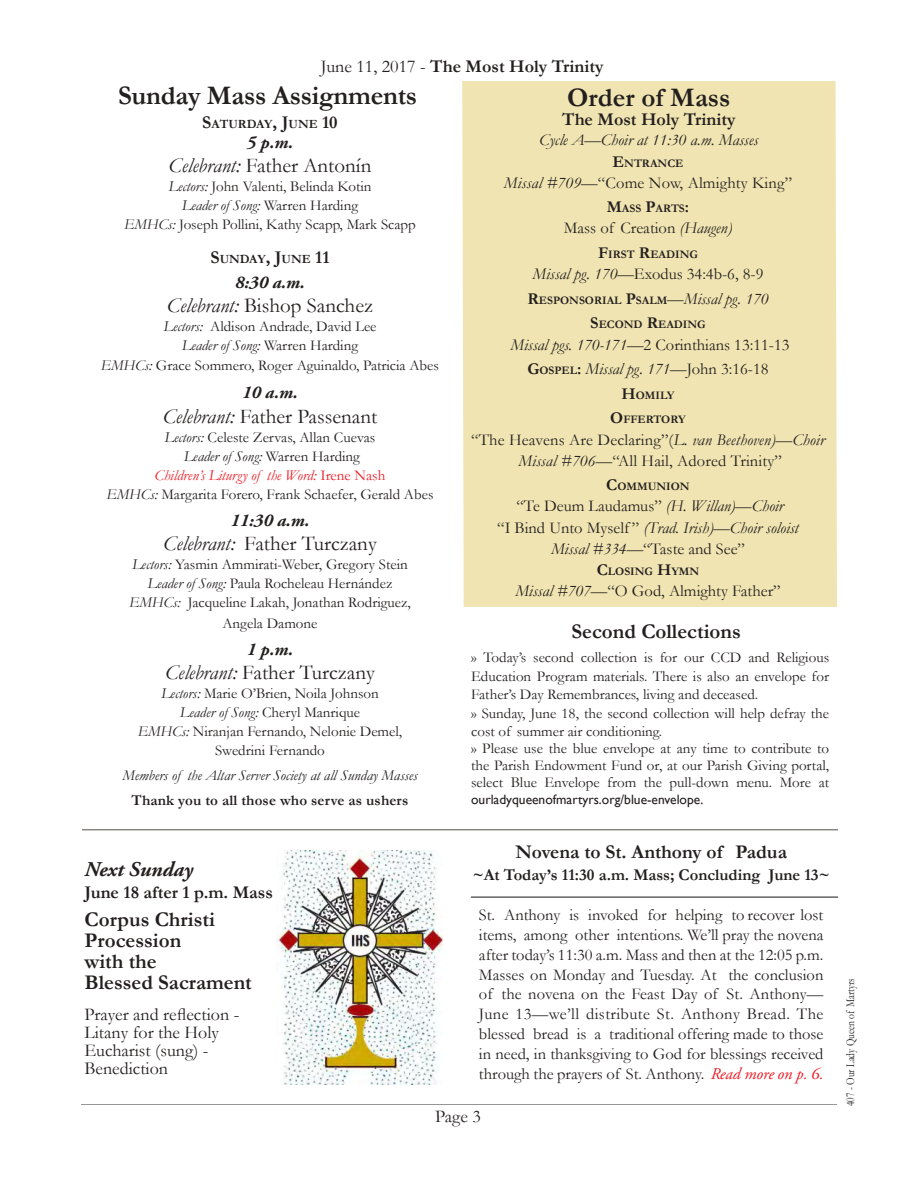
<style>
.page{position:relative;width:918px;height:1188px;background:#fff}
.page>*{position:absolute;margin:0;border:0;box-sizing:border-box;transform-origin:0 0}
.t1{font:700 27px "Garamond";letter-spacing:-.01em;color:#241f1f}
.t2{font:21px "Garamond";color:#241f1f}
.t3{font:700 21px/21px "Garamond";color:#241f1f}
.t4{font:italic 700 21px "Adobe Garamond Pro";color:#241f1f}
.t5{font:700 19.5px "Garamond";color:#241f1f}
.t6{font:700 18px "Garamond";color:#241f1f}
.t7{font:18px/18px "Garamond";color:#241f1f}
.t8{font:italic 700 18px "Adobe Garamond Pro";color:#241f1f}
.t9{font:16.5px/19.8px "Garamond";color:#241f1f;text-align:justify}
.t10{font:italic 16.5px/21.1px "Garamond";color:#241f1f;text-align:center}
.t11{font:700 16.5px "Garamond";color:#241f1f}
.t12{font:15px/19px "Garamond";color:#241f1f;text-align:center}
.t13{font:italic 15px "Garamond";color:#241f1f}
.t14{font:700 15px "Garamond";letter-spacing:.01em;color:#241f1f}
.t15{font:13.5px "Gill Sans";color:#241f1f}
.t16{font:700 12.6px "Garamond";color:#241f1f}
.t17{font:12px "Garamond";color:#241f1f;scale:.8 1}
.t18{font:700 11.55px/24.6px "Garamond";color:#241f1f;text-align:center}
.s1{font-weight:400}
.s2{font-size:18px}
.s3{font-style:italic}
.s4{font-style:italic;color:#ef1923}
.s5{color:#ef1923}
.s6{font-size:16.5px}
.s7{font-weight:400;font-size:16.5px}
.s8{font-weight:400;font-style:italic;font-size:16.5px}
.s9{font-style:normal}
.s10{font-weight:700;font-style:normal}
.s11{font-weight:700;font-style:normal;font-size:11.55px}
.s12{font-style:inherit}
.s13{font-family:"Adobe Garamond Pro";font-style:italic;color:#ef1923}
</style>
<div class="page">
<div style="left:462px;top:81px;width:375px;height:526px;background:#f0e5b2"></div>
<hr style="left:82px;top:829px;width:756px;height:1px;background:#524d4b">
<hr style="left:81px;top:1104px;width:756px;height:1px;background:#969698">
<hr style="left:471px;top:896px;width:367px;height:2px;background:#656365">
<img style="left:276px;top:851px;width:167px;height:233px">
<p class="t6" style="left:321px;top:54px;width:284px"><span class="s1">June 11, 2017 -</span> The Most Holy Trinity</p>
<h1 class="t1" style="left:118px;top:77px;width:301px">Sunday Mass Assignments</h1>
<h1 class="t1" style="left:567px;top:80px;width:165px">Order of Mass</h1>
<p class="t6" style="left:562px;top:107px;width:175px">The Most Holy Trinity</p>
<p class="t10" style="left:539px;top:129px;width:221px">Cycle A—Choir at 11:30 a.m. Masses</p>
<p class="t16" style="left:202px;top:115px;width:137px"><span class="s2">S</span>ATURDAY<span class="s2">, J</span>UNE <span class="s2">10</span></p>
<p class="t8" style="left:247px;top:132px;width:48px">5 p.m.</p>
<h2 class="t2" style="left:169px;top:152px;width:204px"><span class="s3">Celebrant:</span> Father Antonín</h2>
<p class="t12" style="left:124px;top:177px;width:293px"><span class="s3">Lectors:</span> John Valenti, Belinda Kotin<br><span class="s3">Leader of Song:</span> Warren Harding<br><span class="s3">EMHCs:</span> Joseph Pollini, Kathy Scapp, Mark Scapp</p>
<p class="t16" style="left:210px;top:251px;width:121px"><span class="s2">S</span>UNDAY<span class="s2">, J</span>UNE <span class="s2">11</span></p>
<p class="t8" style="left:235px;top:272px;width:71px">8:30 a.m.</p>
<h2 class="t2" style="left:167px;top:291px;width:208px"><span class="s3">Celebrant:</span> Bishop Sanchez</h2>
<p class="t12" style="left:163px;top:316px;width:215px"><span class="s3">Lectors:</span> Aldison Andrade, David Lee<br><span class="s3">Leader of Song:</span> Warren Harding</p>
<p class="t12" style="left:101px;top:356px;width:340px"><span class="s3">EMHCs:</span> Grace Sommero, Roger Aguinaldo, Patricia Abes</p>
<p class="t8" style="left:242px;top:382px;width:57px">10 a.m.</p>
<h2 class="t2" style="left:163px;top:402px;width:216px"><span class="s3">Celebrant:</span> Father Passenant</h2>
<p class="t12" style="left:106px;top:427px;width:329px"><span class="s3">Lectors:</span> Celeste Zervas, Allan Cuevas<br><span class="s3">Leader of Song:</span> Warren Harding<br><span class="s4">Children’s Liturgy of the Word:</span> <span class="s5">Irene Nash<br></span><span class="s3">EMHCs:</span> Margarita Forero, Frank Schaefer, Gerald Abes</p>
<p class="t8" style="left:231px;top:510px;width:80px">11:30 a.m.</p>
<h2 class="t2" style="left:163px;top:530px;width:215px"><span class="s3">Celebrant:</span> Father Turczany</h2>
<p class="t12" style="left:129px;top:555px;width:283px"><span class="s3">Lectors:</span> Yasmin Ammirati-Weber, Gregory Stein<br><span class="s3">Leader of Song:</span> Paula Rocheleau Hernández<br><span class="s3">EMHCs:</span> Jacqueline Lakah, Jonathan Rodriguez,</p>
<p class="t12" style="left:222px;top:613px;width:97px">Angela Damone</p>
<p class="t8" style="left:247px;top:639px;width:48px">1 p.m.</p>
<h2 class="t2" style="left:165px;top:659px;width:211px"><span class="s3">Celebrant:</span> Father Turczany</h2>
<p class="t12" style="left:138px;top:684px;width:266px"><span class="s3">Lectors:</span> Marie O’Brien, Noila Johnson<br><span class="s3">Leader of Song:</span> Cheryl Manrique<br><span class="s3">EMHCs:</span> Niranjan Fernando, Nelonie Demel, Swedrini Fernando</p>
<p class="t13" style="left:123px;top:765px;width:297px">Members of the Altar Server Society at all Sunday Masses</p>
<p class="t14" style="left:132px;top:790px;width:278px">Thank you to all those who serve as ushers</p>
<p class="t18" style="left:613px;top:151px;width:72px"><span class="s6">E</span>NTRANCE</p>
<p class="t9" style="left:504px;top:172px;width:290px"><span class="s3">Missal #709—</span>“Come Now, Almighty King”</p>
<p class="t18" style="left:607px;top:196px;width:84px"><span class="s6">M</span>ASS <span class="s6">P</span>ARTS<span class="s6">:</span></p>
<p class="t9" style="left:564px;top:218px;width:170px">Mass of Creation <span class="s3">(Haugen)</span></p>
<p class="t18" style="left:598px;top:242px;width:101px"><span class="s6">F</span>IRST <span class="s6">R</span>EADING</p>
<p class="t9" style="left:533px;top:264px;width:232px"><span class="s3">Missal pg. 170—</span>Exodus 34:4b-6, 8-9</p>
<p class="t18" style="left:527px;top:288px;width:243px"><span class="s6">R</span>ESPONSORIAL <span class="s6">P</span>SALM<span class="s7">—</span><span class="s8">Missal pg. 170<br></span><span class="s6">S</span>ECOND <span class="s6">R</span>EADING</p>
<p class="t10" style="left:511px;top:332px;width:280px;line-height:24.6px">Missal pgs. 170-171—<span class="s9">2 Corinthians 13:11-13<br></span><span class="s10">G</span><span class="s11">OSPEL</span><span class="s10">:</span> Missal pg. 171—<span class="s9">John 3:16-18</span></p>
<p class="t18" style="left:610px;top:383px;width:77px"><span class="s6">H</span>OMILY<br><span class="s6">O</span>FFERTORY</p>
<p class="t9" style="left:471px;top:428px;width:355px;line-height:21.1px;text-align:center">“The Heavens Are Declaring”(<span class="s3">L. van Beethoven)—Choir<br>Missal #706—</span>“All Hail, Adored Trinity”</p>
<p class="t18" style="left:606px;top:474px;width:85px"><span class="s6">C</span>OMMUNION</p>
<p class="t10" style="left:497px;top:495px;width:303px"><span class="s9">“Te Deum Laudamus”</span> (H. Willan)—Choir<br><span class="s9">“I Bind Unto Myself ”</span> (Trad. Irish)—Choir soloist<br>Missal #334—<span class="s9">“Taste and See”</span></p>
<p class="t18" style="left:597px;top:559px;width:104px"><span class="s6">C</span>LOSING <span class="s6">H</span>YMN</p>
<p class="t9" style="left:515px;top:580px;width:267px"><span class="s3">Missal #707</span><span class="s12">—“</span>O God, Almighty Father”</p>
<h2 class="t3" style="left:572px;top:621px;width:171px">Second Collections</h2>
<p class="t12" style="left:471px;top:648px;width:360px;line-height:18.5px;text-align:left">» Today’s second collection is for our CCD and Religious Education Program materials. There is also an envelope for Father’s Day Remembrances, living and deceased.<br>» Sunday, June 18, the second collection will help defray the cost of summer air conditioning.</p>
<p class="t12" style="left:471px;top:740px;width:360px;line-height:17px;text-align:justify">» Please use the blue envelope at any time to contribute to the Parish Endowment Fund or, at our Parish Giving portal, select Blue Envelope from the pull-down menu. More at</p>
<p class="t15" style="left:471px;top:792px;width:234px">ourladyqueenofmartyrs.org/blue-envelope.</p>
<h3 class="t5" style="left:515px;top:838px;width:273px">Novena to St. Anthony of Padua</h3>
<p class="t11" style="left:473px;top:864px;width:358px">~At Today’s 11:30 a.m. Mass; Concluding June 13~</p>
<p class="t9" style="left:479px;top:905px;width:346px">St. Anthony is invoked for helping to recover lost items, among other intentions. We’ll pray the novena after today’s 11:30 a.m. Mass and then at the 12:05 p.m.<br>Masses on Monday and Tuesday. At the conclusion of the novena on the Feast Day of St. Anthony— June 13—we’ll distribute St. Anthony Bread. The blessed bread is a traditional offering made to those in need, in thanksgiving to God for blessings received through the prayers of St. Anthony. <span class="s13">Read more on p. 6.</span></p>
<h2 class="t4" style="left:85px;top:857px;width:110px">Next Sunday</h2>
<p class="t6" style="left:85px;top:880px;width:190px">June 18 after 1 p.m. Mass</p>
<h2 class="t3" style="left:85px;top:909px;width:169px">Corpus Christi<br>Procession<br>with the<br>Blessed Sacrament</h2>
<p class="t7" style="left:85px;top:1005px;width:156px">Prayer and reflection -<br>Litany for the Holy<br>Eucharist (sung) -<br>Benediction</p>
<p class="t7" style="left:435px;top:1107px;width:47px">Page 3</p>
<p class="t17" style="left:842px;top:1106px;width:161px;rotate:-90deg">407 - Our Lady Queen of Martyrs</p>
</div>
